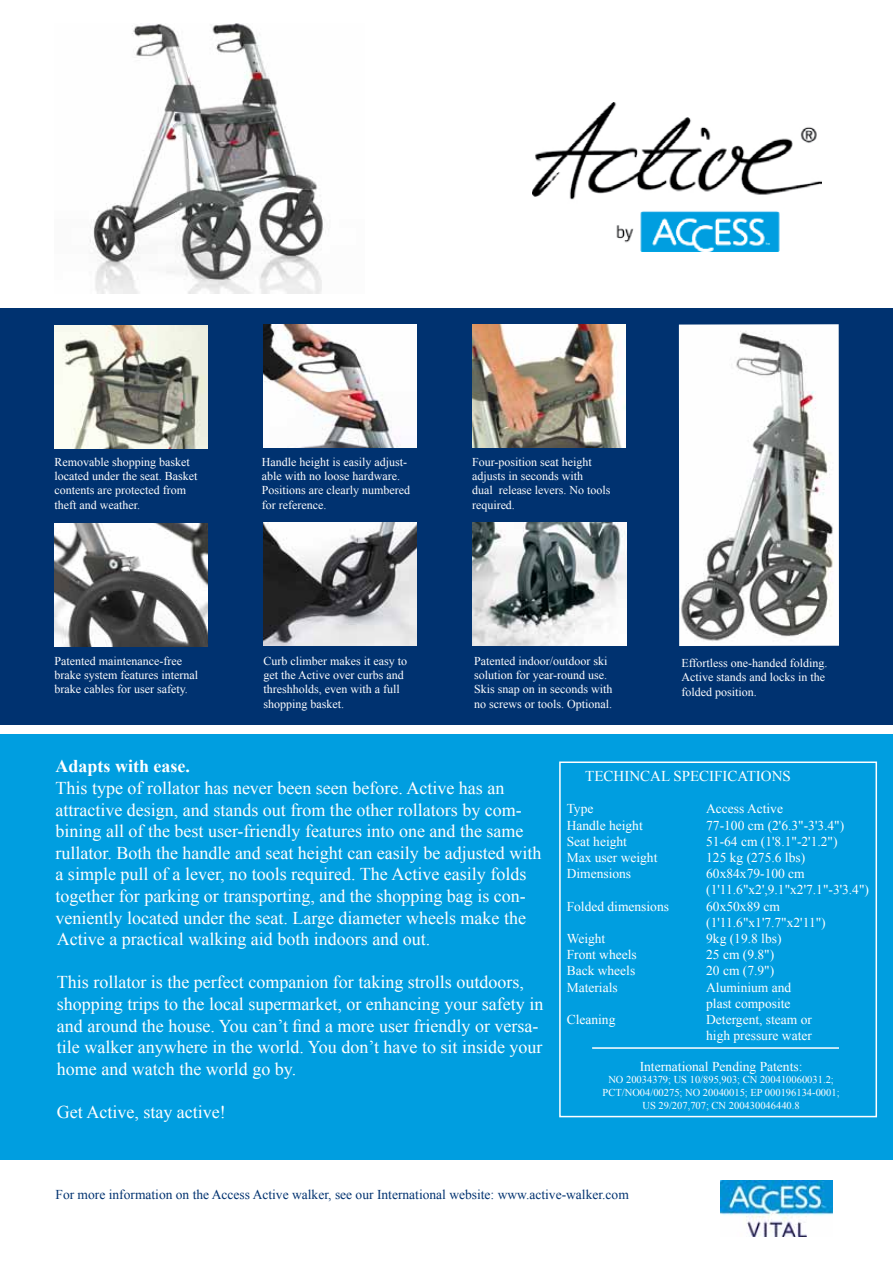
<style>
.page{position:relative;width:893px;height:1263px;background:#fff}
.page>*{position:absolute;margin:0;border:0;box-sizing:border-box;transform-origin:0 0}
.t1{font:18px/21.6px "Times New Roman";color:#fff}
.t2{font:700 18px "Times New Roman";color:#fff}
.t3{font:15px "Times New Roman";color:#fff}
.t4{font:13.5px/16.2px "Times New Roman";color:#fff}
.t5{font:13.5px "Times New Roman";color:#003270}
.t6{font:12px/14.4px "Times New Roman";color:#fff}
.t7{font:10.5px/12.6px "Times New Roman";color:#fff;text-align:center}
</style>
<div class="page">
<div style="left:0;top:308px;width:893px;height:417px;background:#003270"></div>
<div style="left:0;top:734px;width:893px;height:425px;background:#009ee0"></div>
<img style="left:263px;top:324px;width:154px;height:124px">
<img style="left:263px;top:522px;width:154px;height:124px">
<img style="left:473px;top:324px;width:153px;height:124px">
<img style="left:473px;top:522px;width:153px;height:124px">
<img style="left:54px;top:325px;width:153px;height:124px">
<img style="left:54px;top:523px;width:153px;height:124px">
<img style="left:679px;top:324px;width:160px;height:322px">
<div style="left:559px;top:761px;width:318px;height:356px;border:2px solid #fff"></div>
<img style="left:90px;top:25px;width:234px;height:269px">
<hr style="left:592px;top:1047px;width:247px;height:2px;background:#fff">
<img style="left:721px;top:1181px;width:111px;height:55px">
<img style="left:533px;top:102px;width:289px;height:149px">
<p class="t6" style="left:54px;top:454px;width:144px">Removable shopping basket located under the seat. Basket contents are protected from theft and weather.</p>
<p class="t6" style="left:262px;top:454px;width:150px">Handle height is easily adjust&shy;able with no loose hardware.<br>Positions are clearly numbered for reference.</p>
<p class="t6" style="left:472px;top:454px;width:140px">Four-position seat height adjusts in seconds with<br>dual release levers. No tools required.</p>
<p class="t6" style="left:54px;top:653px;width:145px">Patented maintenance-free brake system features internal brake cables for user safety.</p>
<p class="t6" style="left:264px;top:653px;width:145px">Curb climber makes it easy to get the Active over curbs and threshholds, even with a full shopping basket.</p>
<p class="t6" style="left:474px;top:653px;width:140px">Patented indoor/outdoor ski solution for year-round use.<br>Skis snap on in seconds with no screws or tools. Optional.</p>
<p class="t6" style="left:681px;top:655px;width:148px">Effortless one-handed folding.<br>Active stands and locks in the folded position.</p>
<p class="t2" style="left:56px;top:754px;width:136px">Adapts with ease.</p>
<p class="t1" style="left:56px;top:777px;width:487px">This type of rollator has never been seen before. Active has an attractive design, and stands out from the other rollators by com&shy;bining all of the best user-friendly features into one and the same rullator. Both the handle and seat height can easily be adjusted with a simple pull of a lever, no tools required. The Active easily folds together for parking or transporting, and the shopping bag is con&shy;veniently located under the seat. Large diameter wheels make the Active a practical walking aid both indoors and out.</p>
<p class="t1" style="left:57px;top:971px;width:488px">This rollator is the perfect companion for taking strolls outdoors, shopping trips to the local supermarket, or enhancing your safety in and around the house. You can’t find a more user friendly or versa&shy;tile walker anywhere in the world. You don’t have to sit inside your home and watch the world go by.</p>
<p class="t1" style="left:57px;top:1101px;width:170px">Get Active, stay active!</p>
<p class="t3" style="left:585px;top:766px;width:207px">TECHINCAL SPECIFICATIONS</p>
<p class="t4" style="left:567px;top:800px;width:28px">Type</p>
<p class="t4" style="left:706px;top:800px;width:78px">Access Active</p>
<p class="t4" style="left:567px;top:817px;width:78px">Handle height</p>
<p class="t4" style="left:706px;top:817px;width:140px">77-100 cm (2'6.3"-3'3.4")</p>
<p class="t4" style="left:567px;top:833px;width:62px">Seat height</p>
<p class="t4" style="left:706px;top:833px;width:133px">51-64 cm (1'8.1"-2'1.2")</p>
<p class="t4" style="left:567px;top:849px;width:92px">Max user weight</p>
<p class="t4" style="left:706px;top:849px;width:100px">125 kg (275.6 lbs)</p>
<p class="t4" style="left:567px;top:865px;width:66px">Dimensions</p>
<p class="t4" style="left:706px;top:865px;width:164px">60x84x79-100 cm (1'11.6"x2',9.1"x2'7.1"-3'3.4")</p>
<p class="t4" style="left:567px;top:898px;width:104px">Folded dimensions</p>
<p class="t4" style="left:706px;top:898px;width:121px">60x50x89 cm (1'11.6"x1'7.7"x2'11")</p>
<p class="t4" style="left:567px;top:930px;width:40px">Weight</p>
<p class="t4" style="left:706px;top:930px;width:77px">9kg (19.8 lbs)</p>
<p class="t4" style="left:567px;top:946px;width:72px">Front wheels</p>
<p class="t4" style="left:706px;top:946px;width:70px">25 cm (9.8")</p>
<p class="t4" style="left:567px;top:962px;width:70px">Back wheels</p>
<p class="t4" style="left:706px;top:962px;width:70px">20 cm (7.9")</p>
<p class="t4" style="left:567px;top:979px;width:52px">Materials</p>
<p class="t4" style="left:706px;top:979px;width:87px">Aluminium and plast composite</p>
<p class="t4" style="left:567px;top:1011px;width:50px">Cleaning</p>
<p class="t4" style="left:706px;top:1011px;width:107px">Detergent, steam or high pressure water</p>
<p class="t4" style="left:640px;top:1058px;width:164px">International Pending Patents:</p>
<p class="t7" style="left:603px;top:1073px;width:239px">NO 20034379; US 10/895,903; CN 200410060031.2;<br>PCT/NO04/00275; NO 20040015; EP 000196134-0001;<br>US 29/207,707; CN 200430046440.8</p>
<p class="t5" style="left:56px;top:1185px;width:575px">For more information on the Access Active walker, see our International website: www.active-walker.com</p>
</div>
